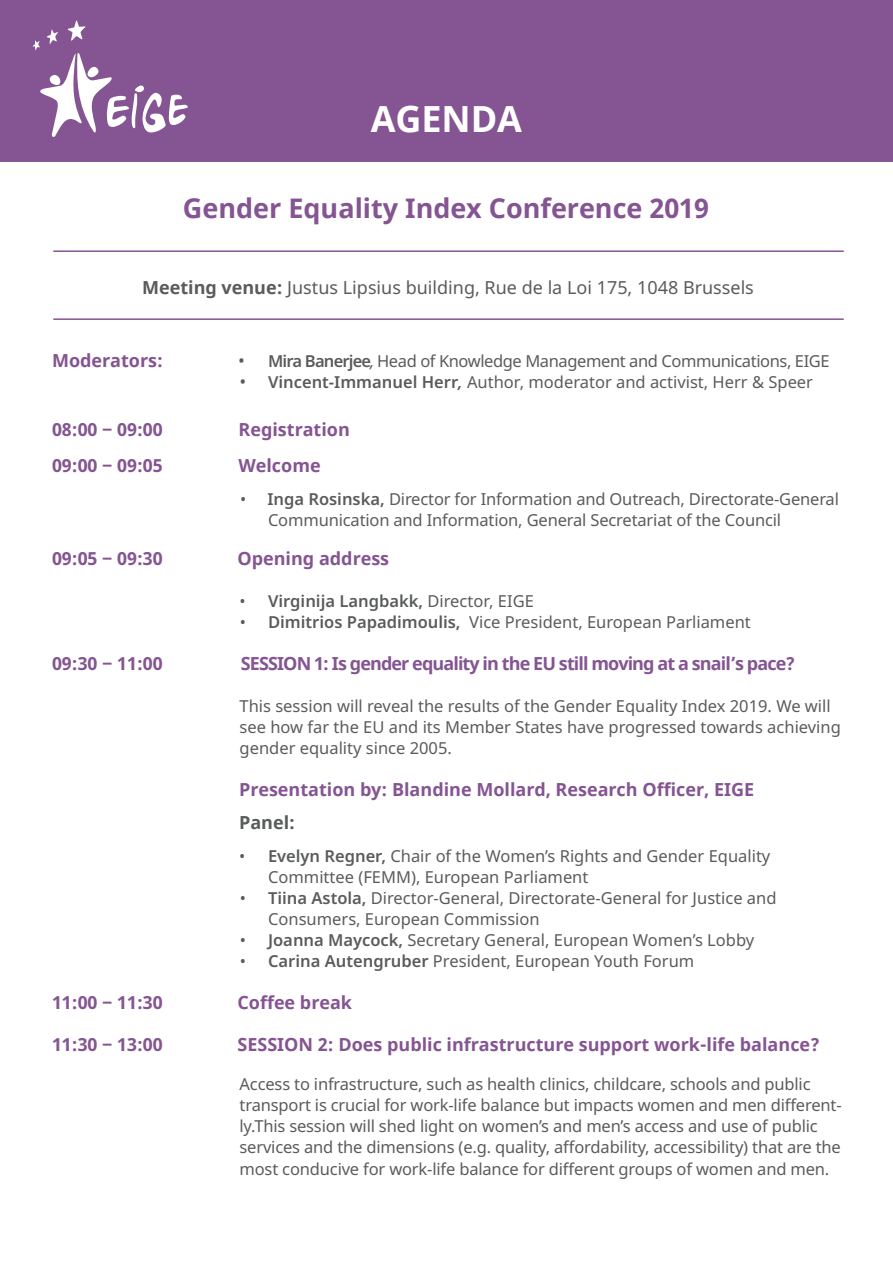
<style>
.page{position:relative;width:893px;height:1263px;background:#fff}
.page>*{position:absolute;margin:0;border:0;box-sizing:border-box;transform-origin:0 0}
.t1{font:700 36px "Noto Sans";color:#fff}
.t2{font:700 27px "Noto Sans";color:#855492}
.t3{font:700 18px "Noto Sans";color:#855492}
.t4{font:18px "Noto Sans";color:#595b5c}
.t5{font:700 18px "Noto Sans";letter-spacing:-.05em;color:#855492}
.t6{font:700 18px "Noto Sans";color:#595b5c}
.t7{font:16.5px/21px "Noto Sans";letter-spacing:-.01em;color:#595b5c}
.t8{font:600 16.5px "Noto Sans";color:#595b5c}
.s1{font-weight:700}
.s2{font-style:italic;font-size:18px}
.s3{font-weight:600}
.s4{font-style:italic}
.s5{font-weight:600;font-style:italic}
.s6{font-weight:400;font-style:italic}
.s7{font-weight:400}
</style>
<div class="page">
<div style="left:0;top:0;width:893px;height:162px;background:#855492"></div>
<svg style="left:33px;top:20px;width:155px;height:117px"></svg>
<hr style="left:53px;top:250px;width:791px;height:2px;background:#855492">
<hr style="left:53px;top:318px;width:791px;height:2px;background:#855492">
<h1 class="t1" style="left:371px;top:94px;width:153px">AGENDA</h1>
<h2 class="t2" style="left:183px;top:189px;width:528px">Gender Equality Index Conference 2019</h2>
<p class="t4" style="left:142px;top:275px;width:613px"><span class="s1">Meeting venue:</span> Justus Lipsius building, Rue de la Loi 175, 1048 Brussels</p>
<p class="t3" style="left:52px;top:348px;width:112px">Moderators:</p>
<p class="t7" style="left:238px;top:351px;width:593px"><span class="s2">•</span> <span class="s3">Mira Banerjee</span><span class="s4">,</span> Head of Knowledge Management and Communications, EIGE</p>
<p class="t7" style="left:239px;top:372px;width:575px"><span class="s2">•</span> <span class="s3">Vincent-Immanuel Herr</span><span class="s5">,</span> Author, moderator and activist, Herr &amp; Speer</p>
<p class="t3" style="left:52px;top:417px;width:112px">08:00 09:00</p>
<p class="t3" style="left:239px;top:417px;width:113px">Registration</p>
<p class="t3" style="left:52px;top:453px;width:112px">09:00 09:05</p>
<p class="t3" style="left:239px;top:453px;width:84px">Welcome</p>
<p class="t7" style="left:268px;top:489px;width:572px;text-indent:-28px"><span class="s4">•</span> <span class="s3">Inga Rosinska,</span> Director for Information and Outreach, Directorate-General<br>Communication and Information, General Secretariat of the Council</p>
<p class="t3" style="left:52px;top:546px;width:112px">09:05 09:30</p>
<p class="t3" style="left:237px;top:546px;width:153px">Opening address</p>
<p class="t8" style="left:239px;top:590px;width:296px"><span class="s6">•</span> Virginija Langbakk, <span class="s7">Director, EIGE</span></p>
<p class="t7" style="left:240px;top:612px;width:513px"><span class="s4">•</span> <span class="s3">Dimitrios Papadimoulis,</span> Vice President, European Parliament</p>
<p class="t3" style="left:52px;top:651px;width:112px">09:30 11:00</p>
<p class="t5" style="left:241px;top:651px;width:556px">SESSION 1: Is gender equality in the EU still moving at a snail’s pace?</p>
<p class="t7" style="left:240px;top:696px;width:603px">This session will reveal the results of the Gender Equality Index 2019. We will see how far the EU and its Member States have progressed towards achieving gender equality since 2005.</p>
<p class="t3" style="left:239px;top:777px;width:516px">Presentation by: Blandine Mollard, Research Officer, EIGE</p>
<p class="t6" style="left:239px;top:810px;width:57px">Panel:</p>
<p class="t7" style="left:268px;top:846px;width:504px;text-indent:-29px"><span class="s4">•</span> <span class="s3">Evelyn Regner,</span> Chair of the Women’s Rights and Gender Equality<br>Committee (FEMM), European Parliament</p>
<p class="t7" style="left:268px;top:888px;width:510px;text-indent:-28px"><span class="s4">•</span> <span class="s3">Tiina Astola,</span> Director-General, Directorate-General for Justice and<br>Consumers, European Commission</p>
<p class="t7" style="left:240px;top:930px;width:516px"><span class="s4">•</span> <span class="s3">Joanna Maycock,</span> Secretary General, European Women’s Lobby</p>
<p class="t7" style="left:240px;top:951px;width:456px"><span class="s4">•</span> <span class="s3">Carina Autengruber</span> President, European Youth Forum</p>
<p class="t3" style="left:52px;top:990px;width:112px">11:00 11:30</p>
<p class="t3" style="left:237px;top:990px;width:116px">Coffee break</p>
<p class="t3" style="left:52px;top:1032px;width:112px">11:30 13:00</p>
<p class="t3" style="left:237px;top:1032px;width:584px">SESSION 2: Does public infrastructure support work-life balance?</p>
<p class="t7" style="left:240px;top:1074px;width:604px">Access to infrastructure, such as health clinics, childcare, schools and public transport is crucial for work-life balance but impacts women and men different&shy;ly.This session will shed light on women’s and men’s access and use of public services and the dimensions (e.g. quality, affordability, accessibility) that are the most conducive for work-life balance for different groups of women and men.</p>
</div>
